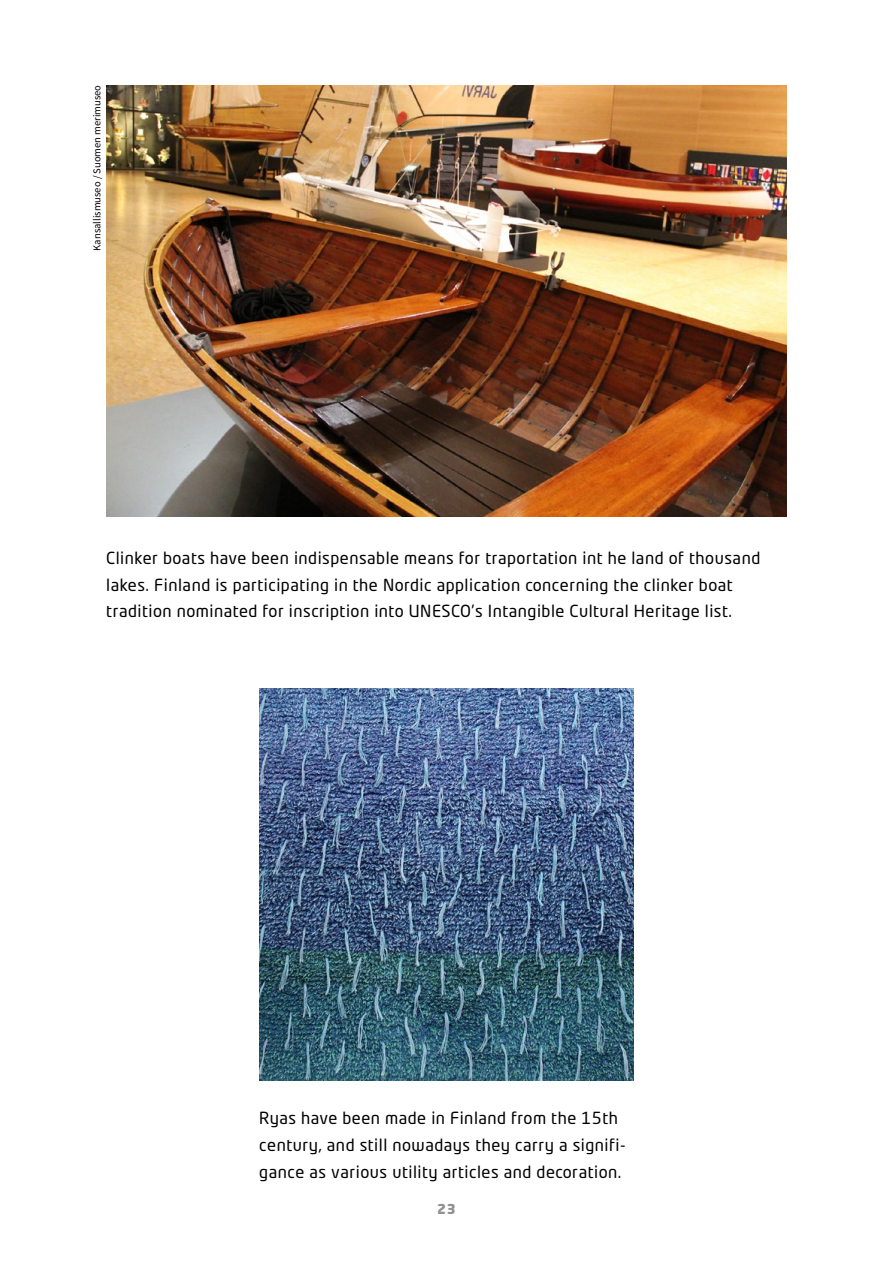
<style>
.page{position:relative;width:893px;height:1263px;background:#fff}
.page>*{position:absolute;margin:0;border:0;box-sizing:border-box;transform-origin:0 0}
.t1{font:16.5px/27px "Neo Tech Pro";letter-spacing:.03em;color:#000}
.t2{font:900 13.5px "Neo Tech Pro";color:#929292}
.t3{font:10.5px "Source Sans Pro";color:#000}
</style>
<div class="page">
<img style="left:259px;top:689px;width:375px;height:392px">
<img style="left:106px;top:85px;width:681px;height:432px">
<p class="t3" style="left:91px;top:251px;width:167px;rotate:-90deg">Kansallismuseo / Suomen merimuseo</p>
<p class="t1" style="left:106px;top:544px;width:655px">Clinker boats have been indispensable means for traportation int he land of thousand lakes. Finland is participating in the Nordic application concerning the clinker boat tradition nominated for inscription into UNESCO’s Intangible Cultural Heritage list.</p>
<p class="t1" style="left:259px;top:1104px;width:368px">Ryas have been made in Finland from the 15th century, and still nowadays they carry a signifi&shy;gance as various utility articles and decoration.</p>
<p class="t2" style="left:437px;top:1200px;width:20px">23</p>
</div>
